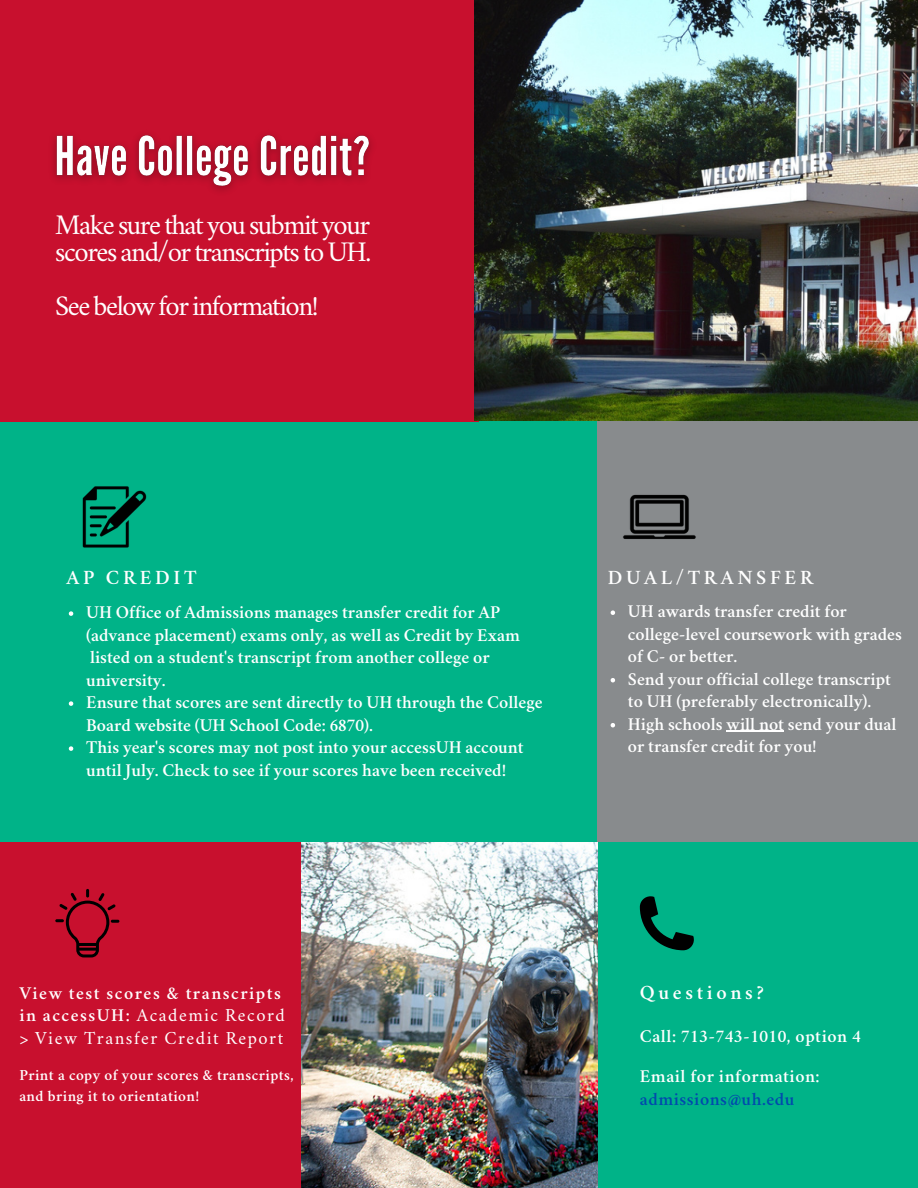
<style>
.page{position:relative;width:918px;height:1188px;background:#00b388}
.page>*{position:absolute;margin:0;border:0;box-sizing:border-box;transform-origin:0 0}
.t1{font:28.05px/27px "Crimson";letter-spacing:-.055em;color:#fff}
.t2{font:600 20.4px "Crimson";letter-spacing:.18em;color:#fff}
.t3{font:600 18.15px/22.5px "Crimson";color:#fff}
.t4{font:18.15px/22.5px "Crimson";letter-spacing:.085em;color:#fff}
.t5{font:600 18.15px "Crimson";letter-spacing:.03em;color:#fff}
.t6{font:600 18.15px "Crimson";letter-spacing:.03em;color:#004aad}
.t7{font:600 15.45px/20.2px "Crimson";letter-spacing:.03em;color:#fff}
.s1{font-weight:600}
</style>
<div class="page">
<div style="left:0;top:0;width:478px;height:421px;background:#c8102e"></div>
<img style="left:475px;top:0;width:443px;height:421px">
<div style="left:597px;top:421px;width:321px;height:421px;background:#888b8d"></div>
<div style="left:0;top:842px;width:310px;height:346px;background:#c8102e"></div>
<svg style="left:640px;top:896px;width:54px;height:54px"></svg>
<img style="left:82px;top:486px;width:65px;height:62px">
<img style="left:623px;top:494px;width:73px;height:45px">
<img style="left:301px;top:842px;width:296px;height:346px">
<svg style="left:55px;top:889px;width:64px;height:68px"></svg>
<svg style="left:69px;top:611px;width:4px;height:5px"></svg>
<svg style="left:69px;top:701px;width:4px;height:5px"></svg>
<svg style="left:69px;top:746px;width:4px;height:5px"></svg>
<svg style="left:611px;top:610px;width:4px;height:5px"></svg>
<svg style="left:611px;top:678px;width:4px;height:4px"></svg>
<svg style="left:611px;top:723px;width:4px;height:4px"></svg>
<hr style="left:727px;top:731px;width:57px;height:1px;background:#fff">
<img style="left:53px;top:134px;width:319px;height:57px">
<h1 class="t1" style="left:55px;top:214px;width:317px">Make sure that you submit your scores and/or transcripts to UH.</h1>
<h1 class="t1" style="left:55px;top:295px;width:265px">See below for information!</h1>
<p class="t2" style="left:66px;top:570px;width:132px">AP CREDIT</p>
<p class="t2" style="left:608px;top:570px;width:207px">DUAL/TRANSFER</p>
<p class="t3" style="left:628px;top:602px;width:220px">UH awards transfer credit for</p>
<p class="t3" style="left:628px;top:625px;width:275px">college-level coursework with grades</p>
<p class="t3" style="left:628px;top:647px;width:270px">of C- or better.<br>Send your official college transcript to UH (preferably electronically).<br>High schools will not send your dual or transfer credit for you!</p>
<p class="t3" style="left:86px;top:603px;width:435px">UH Office of Admissions manages transfer credit for AP (advance placement) exams only, as well as Credit by Exam listed on a student's transcript from another college or</p>
<p class="t3" style="left:86px;top:671px;width:81px">university.</p>
<p class="t3" style="left:86px;top:693px;width:458px">Ensure that scores are sent directly to UH through the College Board website (UH School Code: 6870).<br>This year's scores may not post into your accessUH account until July. Check to see if your scores have been received!</p>
<p class="t4" style="left:19px;top:983px;width:267px"><span class="s1">View test scores &amp; transcripts in accessUH:</span> Academic Record &gt; View Transfer Credit Report</p>
<p class="t7" style="left:19px;top:1067px;width:276px">Print a copy of your scores &amp; transcripts, and bring it to orientation!</p>
<p class="t2" style="left:640px;top:984px;width:126px">Questions?</p>
<p class="t5" style="left:640px;top:1029px;width:222px">Call: 713-743-1010, option 4</p>
<p class="t5" style="left:640px;top:1070px;width:181px">Email for information:</p>
<p class="t6" style="left:640px;top:1092px;width:156px">admissions@uh.edu</p>
</div>
